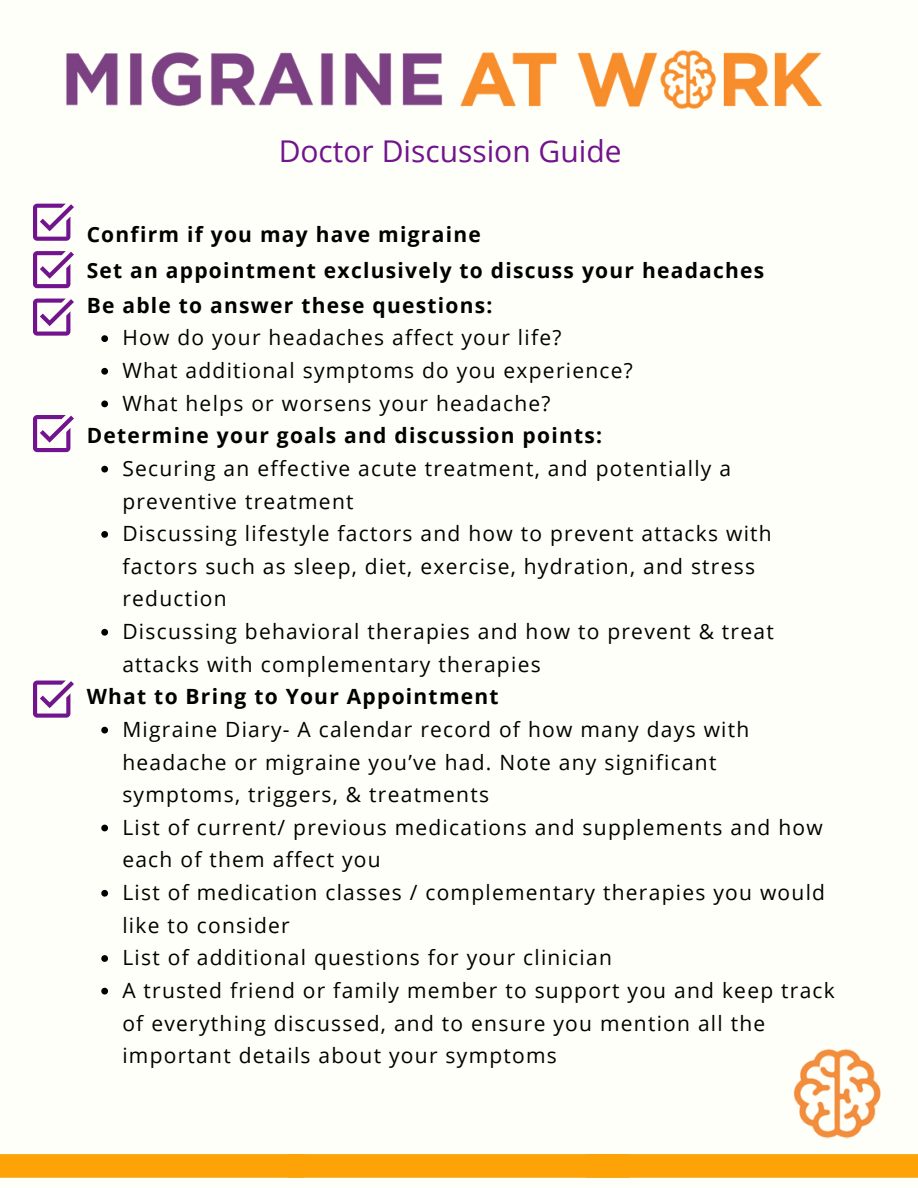
<style>
.page{position:relative;width:918px;height:1188px;background:#fffff9}
.page>*{position:absolute;margin:0;border:0;box-sizing:border-box;transform-origin:0 0}
.t1{font:30px "Open Sans";color:#71148d}
.t2{font:21px/32.7px "Open Sans";letter-spacing:.06em;color:#000}
.t3{font:700 21px/35.4px "Open Sans";letter-spacing:.06em;color:#000}
</style>
<div class="page">
<img style="left:66px;top:50px;width:757px;height:59px">
<svg style="left:101px;top:335px;width:7px;height:7px"></svg>
<svg style="left:101px;top:368px;width:7px;height:7px"></svg>
<svg style="left:101px;top:401px;width:7px;height:6px"></svg>
<svg style="left:101px;top:466px;width:7px;height:7px"></svg>
<svg style="left:101px;top:531px;width:7px;height:7px"></svg>
<svg style="left:101px;top:629px;width:7px;height:7px"></svg>
<svg style="left:101px;top:727px;width:7px;height:7px"></svg>
<svg style="left:101px;top:825px;width:7px;height:6px"></svg>
<svg style="left:101px;top:890px;width:7px;height:7px"></svg>
<svg style="left:101px;top:955px;width:7px;height:7px"></svg>
<svg style="left:101px;top:988px;width:7px;height:7px"></svg>
<svg style="left:33px;top:204px;width:41px;height:37px"></svg>
<svg style="left:33px;top:251px;width:41px;height:37px"></svg>
<svg style="left:33px;top:299px;width:41px;height:37px"></svg>
<svg style="left:33px;top:681px;width:41px;height:37px"></svg>
<svg style="left:33px;top:415px;width:41px;height:37px"></svg>
<img style="left:793px;top:1048px;width:88px;height:91px">
<svg style="left:0;top:1154px;width:287px;height:24px;background:#fda30a"></svg>
<div style="left:279px;top:1154px;width:360px;height:24px;background:#fda207;border-radius:12px"></div>
<svg style="left:577px;top:1154px;width:341px;height:24px"></svg>
<h1 class="t1" style="left:279px;top:130px;width:344px">Doctor Discussion Guide</h1>
<p class="t3" style="left:87px;top:216px;width:679px">Confirm if you may have migraine<br>Set an appointment exclusively to discuss your headaches<br>Be able to answer these questions:</p>
<p class="t2" style="left:122px;top:321px;width:512px">How do your headaches affect your life?<br>What additional symptoms do you experience?<br>What helps or worsens your headache?</p>
<p class="t3" style="left:87px;top:417px;width:517px">Determine your goals and discussion points:</p>
<p class="t2" style="left:122px;top:451px;width:653px">Securing an effective acute treatment, and potentially a preventive treatment<br>Discussing lifestyle factors and how to prevent attacks with factors such as sleep, diet, exercise, hydration, and stress reduction<br>Discussing behavioral therapies and how to prevent &amp; treat attacks with complementary therapies</p>
<p class="t3" style="left:87px;top:678px;width:414px">What to Bring to Your Appointment</p>
<p class="t2" style="left:122px;top:712px;width:714px">Migraine Diary- A calendar record of how many days with headache or migraine you’ve had. Note any significant symptoms, triggers, &amp; treatments<br>List of current/ previous medications and supplements and how each of them affect you<br>List of medication classes / complementary therapies you would like to consider<br>List of additional questions for your clinician<br>A trusted friend or family member to support you and keep track of everything discussed, and to ensure you mention all the important details about your symptoms</p>
</div>
